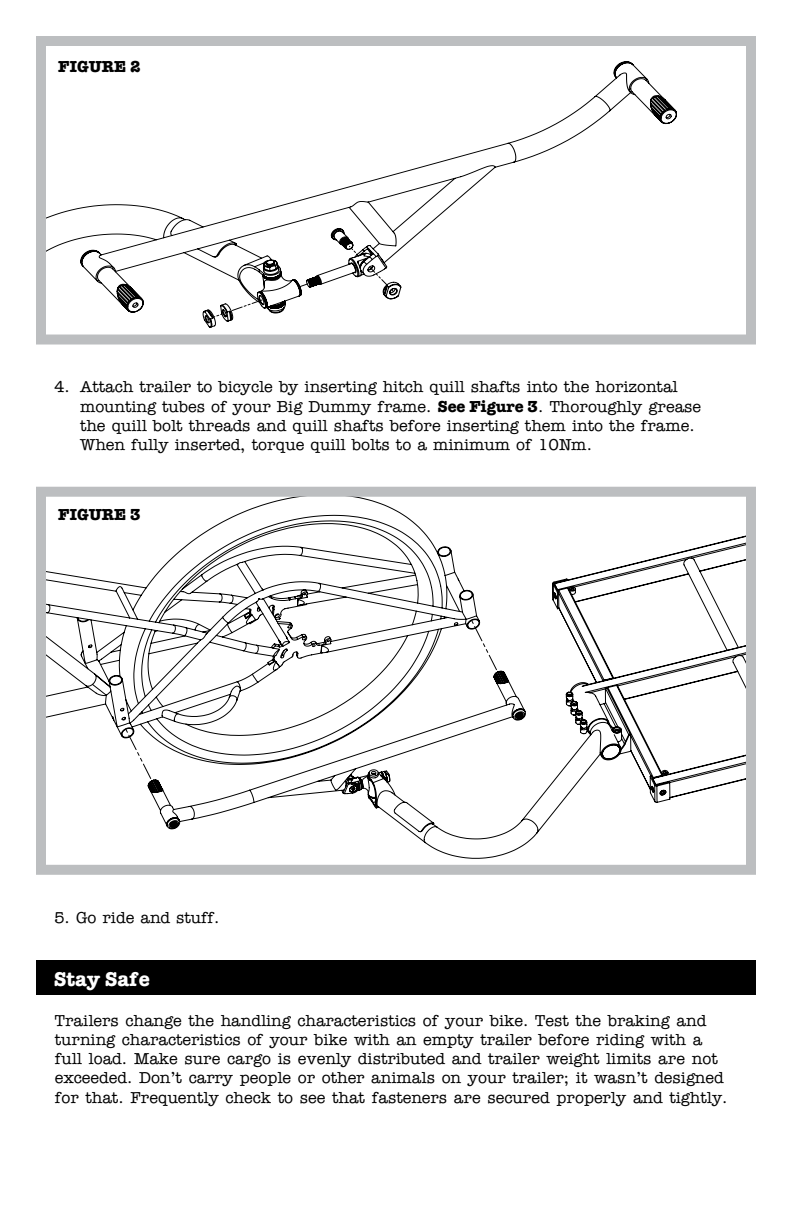
<style>
.page{position:relative;width:792px;height:1224px;background:#fff}
.page>*{position:absolute;margin:0;border:0;box-sizing:border-box;transform-origin:0 0}
.t1{font:700 20px "American Typewriter";color:#fff}
.t2{font:500 16px/19.2px "American Typewriter";color:#000}
.t3{font:700 16px "American Typewriter";color:#000}
.s1{font-weight:700}
</style>
<div class="page">
<div style="left:36px;top:960px;width:720px;height:35px;background:#000"></div>
<svg style="left:47px;top:498px;width:698px;height:360px"></svg>
<svg style="left:512px;top:709px;width:13px;height:8px"></svg>
<svg style="left:166px;top:817px;width:13px;height:9px"></svg>
<svg style="left:81px;top:651px;width:3px;height:6px"></svg>
<svg style="left:125px;top:620px;width:373px;height:161px"></svg>
<div style="left:36px;top:487px;width:720px;height:388px;border:10px solid #bcbec0"></div>
<svg style="left:47px;top:61px;width:630px;height:265px"></svg>
<svg style="left:334px;top:231px;width:9px;height:8px"></svg>
<svg style="left:349px;top:246px;width:9px;height:9px"></svg>
<svg style="left:208px;top:263px;width:191px;height:64px"></svg>
<div style="left:36px;top:36px;width:720px;height:309px;border:10px solid #bcbec0"></div>
<p class="t3" style="left:58px;top:56px;width:84px">Figure 2</p>
<p class="t2" style="left:80px;top:378px;width:623px;text-indent:-26px">4. Attach trailer to bicycle by inserting hitch quill shafts into the horizontal mounting tubes of your Big Dummy frame. <span class="s1">See Figure 3</span>. Thoroughly grease the quill bolt threads and quill shafts before inserting them into the frame.<br>When fully inserted, torque quill bolts to a minimum of 10Nm.</p>
<p class="t3" style="left:58px;top:505px;width:84px">Figure 3</p>
<p class="t2" style="left:54px;top:908px;width:167px">5. Go ride and stuff.</p>
<p class="t1" style="left:54px;top:966px;width:97px">Stay Safe</p>
<p class="t2" style="left:55px;top:1011px;width:674px">Trailers change the handling characteristics of your bike. Test the braking and turning characteristics of your bike with an empty trailer before riding with a full load. Make sure cargo is evenly distributed and trailer weight limits are not exceeded. Don’t carry people or other animals on your trailer; it wasn’t designed for that. Frequently check to see that fasteners are secured properly and tightly.</p>
</div>
